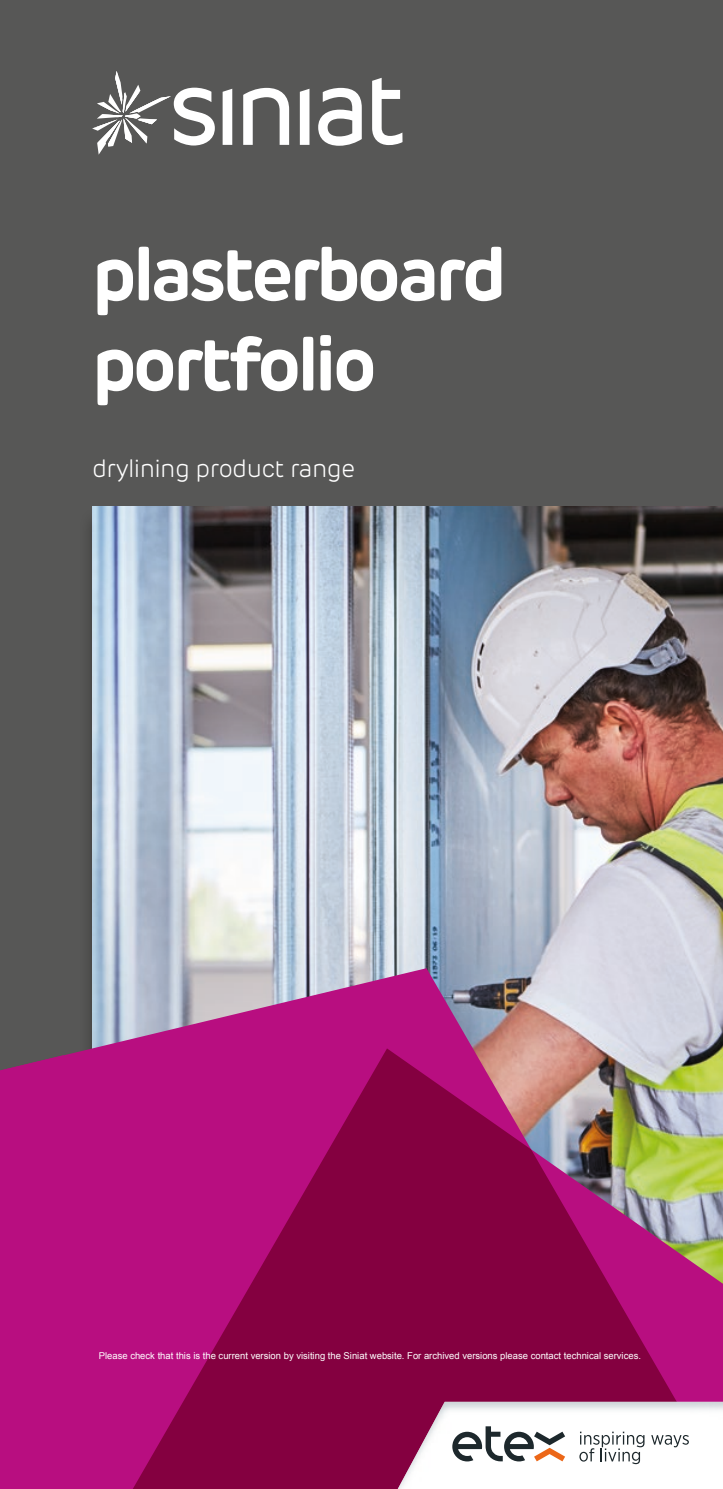
<style>
.page{position:relative;width:723px;height:1489px;background:#fff}
.page>*{position:absolute;margin:0;border:0;box-sizing:border-box;transform-origin:0 0}
.t1{font:700 75px/90px "Rubrik Edge New";letter-spacing:-.05em;color:#fff}
.t2{font:300 25px "Rubrik Edge New";letter-spacing:-.025em;color:#fff}
.t3{font:9.5px "Arial";color:#fff}
</style>
<div class="page">
<div style="left:21px;top:0;width:702px;height:1488px;background:#575756"></div>
<img style="left:92px;top:506px;width:631px;height:462px">
<div style="left:0;top:0;width:21px;height:1488px;background:#575756"></div>
<svg style="left:90px;top:968px;width:633px;height:80px;background:#bb88b1"></svg>
<svg style="left:0;top:1048px;width:723px;height:440px;background:#a01b66"></svg>
<svg style="left:398px;top:1401px;width:325px;height:87px;background:#e2d8dd"></svg>
<svg style="left:318px;top:88px;width:44px;height:58px"></svg>
<svg style="left:223px;top:89px;width:9px;height:56px"></svg>
<svg style="left:243px;top:88px;width:46px;height:57px"></svg>
<svg style="left:300px;top:89px;width:9px;height:56px"></svg>
<svg style="left:372px;top:78px;width:30px;height:67px"></svg>
<svg style="left:92px;top:71px;width:123px;height:84px"></svg>
<h1 class="t1" style="left:92px;top:230px;width:416px">plasterboard portfolio</h1>
<h2 class="t2" style="left:92px;top:453px;width:265px">drylining product range</h2>
<p class="t3" style="left:99px;top:1349px;width:544px">Please check that this is the current version by visiting the Siniat website. For archived versions please contact technical services.</p>
</div>
